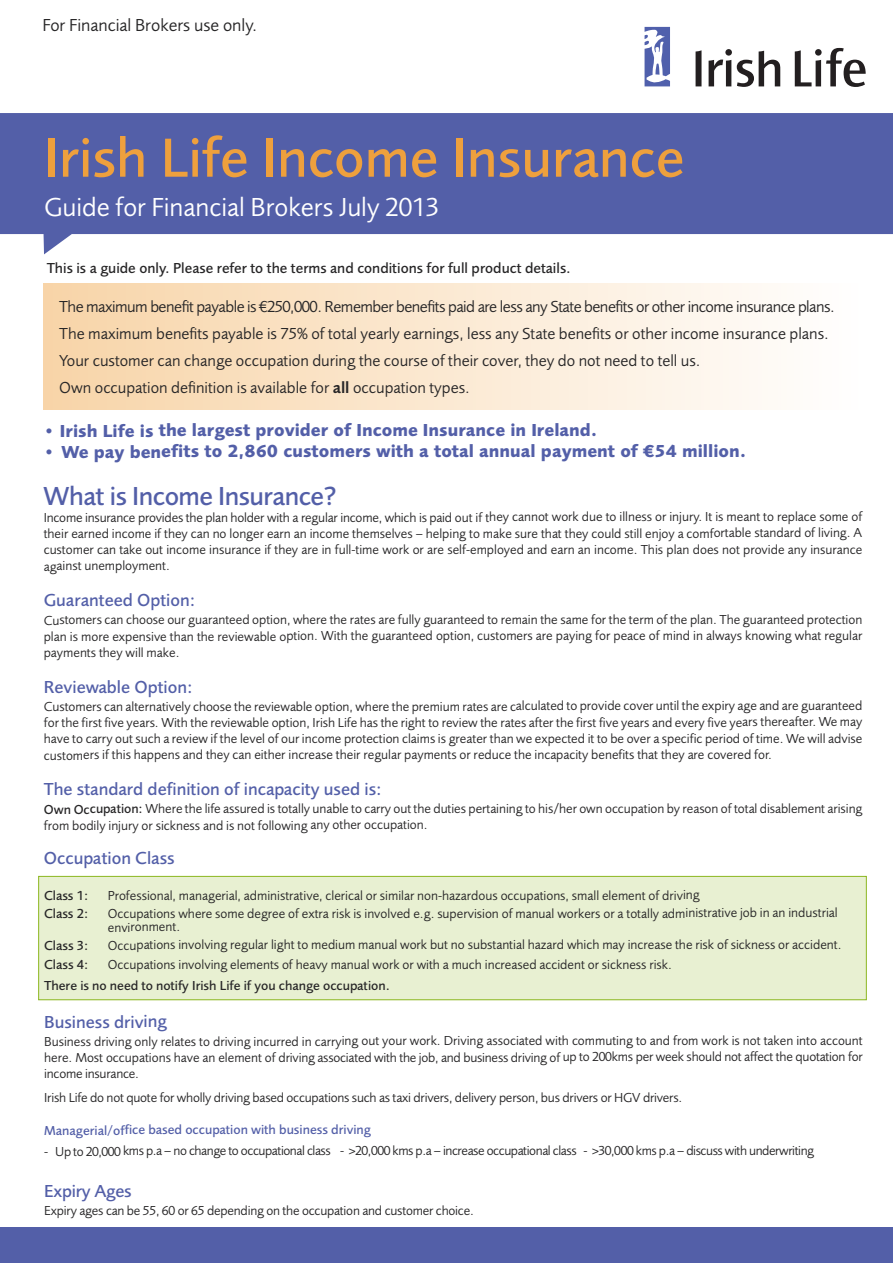
<style>
.page{position:relative;width:893px;height:1263px;background:#fff}
.page>*{position:absolute;margin:0;border:0;box-sizing:border-box;transform-origin:0 0}
.t1{font:500 57px "Foundry Sans";color:#eea03d}
.t2{font:27px "Foundry Sans";color:#fff}
.t3{font:500 27px "Foundry Sans";letter-spacing:-.02em;color:#535fa8}
.t4{font:700 18px "Foundry Sans";color:#535fa8}
.t5{font:500 18px "Foundry Sans";color:#535fa8}
.t6{font:18px "Foundry Sans";color:#272627}
.t7{font:16.5px/27px "Foundry Sans";color:#272627}
.t8{font:500 15px "Foundry Sans";color:#272627}
.t9{font:13.5px/16.4px "Foundry Sans";color:#272627;text-align:justify}
.t10{font:13.5px "Foundry Sans";letter-spacing:-.03em;color:#272627}
.t11{font:500 13.5px "Foundry Sans";color:#272627}
.t12{font:500 13.5px "Foundry Sans";color:#535fa8}
.s1{font-weight:600}
.s2{font-weight:500}
</style>
<div class="page">
<div style="left:39px;top:877px;width:827px;height:122px;background:#e8f0d2"></div>
<div style="left:38px;top:876px;width:829px;height:124px;border:1px solid #8bb61e"></div>
<svg style="left:0;top:113px;width:893px;height:141px;background:#6a75b4"></svg>
<div style="left:0;top:1227px;width:893px;height:36px;background:#535fa8"></div>
<div style="left:44px;top:284px;width:815px;height:126px;background:linear-gradient(to right,#f8d4a8,#fffffe)"></div>
<svg style="left:645px;top:27px;width:25px;height:59px"></svg>
<svg style="left:737px;top:51px;width:43px;height:36px"></svg>
<svg style="left:696px;top:50px;width:5px;height:36px"></svg>
<div style="left:725px;top:49px;width:7px;height:7px;background:#231f20;border-radius:50%"></div>
<svg style="left:709px;top:60px;width:22px;height:26px"></svg>
<svg style="left:795px;top:48px;width:71px;height:39px"></svg>
<h3 class="t6" style="left:43px;top:19px;width:216px">For Financial Brokers use only.</h3>
<h1 class="t1" style="left:44px;top:139px;width:642px">Irish Life Income Insurance</h1>
<h2 class="t2" style="left:44px;top:198px;width:397px">Guide for Financial Brokers July 2013</h2>
<p class="t8" style="left:47px;top:263px;width:526px">This is a guide only. Please refer to the terms and conditions for full product details.</p>
<p class="t7" style="left:59px;top:295px;width:777px">The maximum benefit payable is €250,000. Remember benefits paid are less any State benefits or other income insurance plans.<br>The maximum benefits payable is 75% of total yearly earnings, less any State benefits or other income insurance plans.<br>Your customer can change occupation during the course of their cover, they do not need to tell us.<br>Own occupation definition is available for <span class="s1">all</span> occupation types.</p>
<h3 class="t4" style="left:44px;top:420px;width:555px">• Irish Life is the largest provider of Income Insurance in Ireland.</h3>
<h3 class="t4" style="left:44px;top:440px;width:704px">• We pay benefits to 2,860 customers with a total annual payment of €54 million.</h3>
<h2 class="t3" style="left:44px;top:487px;width:295px">What is Income Insurance?</h2>
<p class="t9" style="left:44px;top:510px;width:820px">Income insurance provides the plan holder with a regular income, which is paid out if they cannot work due to illness or injury. It is meant to replace some of their earned income if they can no longer earn an income themselves – helping to make sure that they could still enjoy a comfortable standard of living. A customer can take out income insurance if they are in full-time work or are self-employed and earn an income. This plan does not provide any insurance against unemployment.</p>
<h3 class="t5" style="left:44px;top:594px;width:153px">Guaranteed Option:</h3>
<p class="t9" style="left:44px;top:613px;width:820px">Customers can choose our guaranteed option, where the rates are fully guaranteed to remain the same for the term of the plan. The guaranteed protection plan is more expensive than the reviewable option. With the guaranteed option, customers are paying for peace of mind in always knowing what regular payments they will make.</p>
<h3 class="t5" style="left:44px;top:681px;width:150px">Reviewable Option:</h3>
<p class="t9" style="left:44px;top:699px;width:820px">Customers can alternatively choose the reviewable option, where the premium rates are calculated to provide cover until the expiry age and are guaranteed for the first five years. With the reviewable option, Irish Life has the right to review the rates after the first five years and every five years thereafter. We may have to carry out such a review if the level of our income protection claims is greater than we expected it to be over a specific period of time. We will advise customers if this happens and they can either increase their regular payments or reduce the incapacity benefits that they are covered for.</p>
<h3 class="t5" style="left:44px;top:783px;width:339px">The standard definition of incapacity used is:</h3>
<p class="t9" style="left:44px;top:802px;width:820px"><span class="s2">Own Occupation:</span> Where the life assured is totally unable to carry out the duties pertaining to his/her own occupation by reason of total disablement arising from bodily injury or sickness and is not following any other occupation.</p>
<h3 class="t5" style="left:44px;top:852px;width:132px">Occupation Class</h3>
<p class="t11" style="left:44px;top:891px;width:46px">Class 1:</p>
<p class="t9" style="left:108px;top:889px;width:593px">Professional, managerial, administrative, clerical or similar non-hazardous occupations, small element of driving</p>
<p class="t11" style="left:44px;top:909px;width:46px">Class 2:</p>
<p class="t9" style="left:108px;top:908px;width:731px;line-height:13.8px">Occupations where some degree of extra risk is involved e.g. supervision of manual workers or a totally administrative job in an industrial environment.</p>
<p class="t11" style="left:44px;top:940px;width:46px">Class 3:</p>
<p class="t9" style="left:108px;top:938px;width:735px">Occupations involving regular light to medium manual work but no substantial hazard which may increase the risk of sickness or accident.</p>
<p class="t11" style="left:44px;top:960px;width:46px">Class 4:</p>
<p class="t9" style="left:108px;top:958px;width:566px">Occupations involving elements of heavy manual work or with a much increased accident or sickness risk.</p>
<p class="t11" style="left:44px;top:981px;width:347px">There is no need to notify Irish Life if you change occupation.</p>
<h3 class="t5" style="left:44px;top:1015px;width:124px">Business driving</h3>
<p class="t9" style="left:44px;top:1034px;width:820px">Business driving only relates to driving incurred in carrying out your work. Driving associated with commuting to and from work is not taken into account here. Most occupations have an element of driving associated with the job, and business driving of up to 200kms per week should not affect the quotation for income insurance.</p>
<p class="t9" style="left:44px;top:1091px;width:640px">Irish Life do not quote for wholly driving based occupations such as taxi drivers, delivery person, bus drivers or HGV drivers.</p>
<p class="t12" style="left:44px;top:1125px;width:328px">Managerial/office based occupation with business driving</p>
<p class="t10" style="left:44px;top:1146px;width:771px">- Up to 20,000 kms p.a – no change to occupational class - &gt;20,000 kms p.a – increase occupational class - &gt;30,000 kms p.a – discuss with underwriting</p>
<h3 class="t5" style="left:44px;top:1185px;width:89px">Expiry Ages</h3>
<p class="t9" style="left:44px;top:1203px;width:431px">Expiry ages can be 55, 60 or 65 depending on the occupation and customer choice.</p>
</div>
